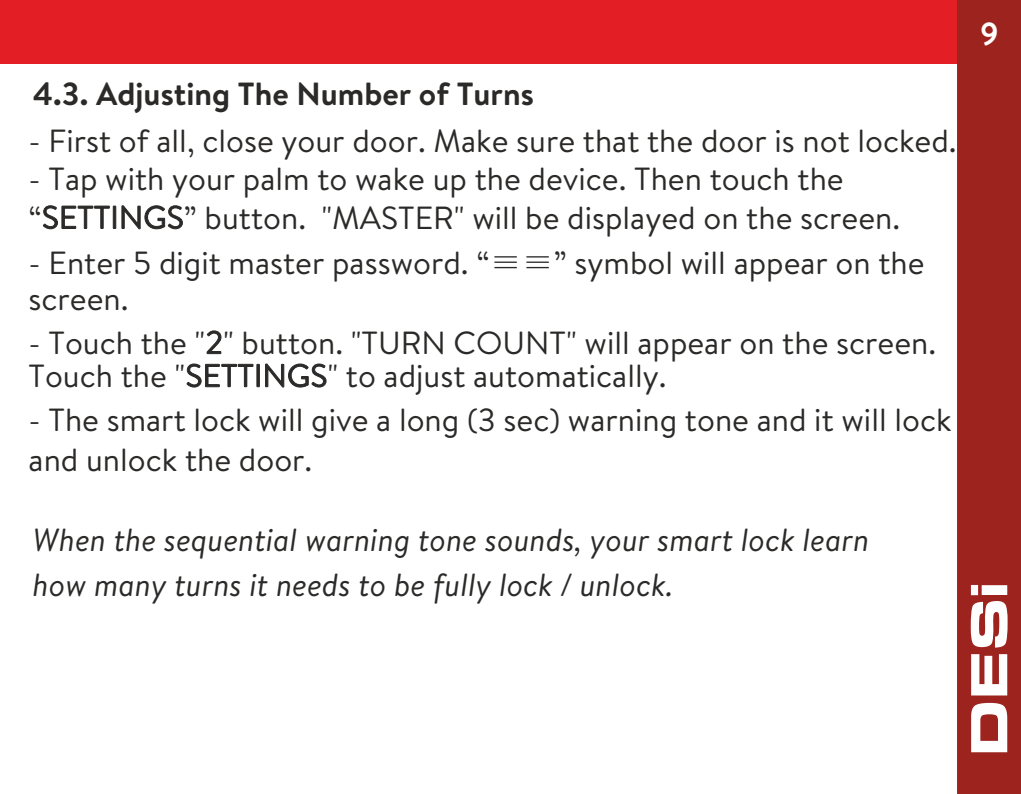
<style>
.page{position:relative;width:1021px;height:794px;background:#fff}
.page>*{position:absolute;margin:0;border:0;box-sizing:border-box;transform-origin:0 0}
.t1{font:32px/38.4px "Brandon Text";color:#2b2a29}
.t2{font:italic 32px/44.4px "Brandon Text";color:#2b2a29}
.t3{font:700 32px "Brandon Text";color:#2b2a29}
.t4{font:700 32px "Brandon Text";color:#fefefe}
.s1{font-family:"Koz Min Pr 6 N"}
</style>
<div class="page">
<div style="left:0;top:0;width:1020px;height:64px;background:#e31e24"></div>
<div style="left:957px;top:0;width:63px;height:794px;background:#9d231f"></div>
<svg style="left:970px;top:585px;width:37px;height:167px"></svg>
<p class="t3" style="left:33px;top:72px;width:502px">4.3. Adjusting The Number of Turns</p>
<p class="t1" style="left:29px;top:126px;width:929px">- First of all, close your door. Make sure that the door is not locked.</p>
<p class="t1" style="left:29px;top:164px;width:873px">- Tap with your palm to wake up the device. Then touch the “SETTINGS” button. "MASTER" will be displayed on the screen.</p>
<p class="t1" style="left:29px;top:250px;width:897px;line-height:36px">- Enter 5 digit master password. “<span class="s1">≡≡</span>” symbol will appear on the screen.</p>
<p class="t1" style="left:29px;top:330px;width:909px;line-height:33.2px">- Touch the "2" button. "TURN COUNT" will appear on the screen.<br>Touch the "SETTINGS" to adjust automatically.</p>
<p class="t1" style="left:29px;top:405px;width:924px;line-height:40px">- The smart lock will give a long (3 sec) warning tone and it will lock and unlock the door.</p>
<p class="t2" style="left:33px;top:517px;width:838px">When the sequential warning tone sounds, your smart lock learn how many turns it needs to be fully lock / unlock.</p>
<p class="t4" style="left:980px;top:22px;width:20px">9</p>
</div>
